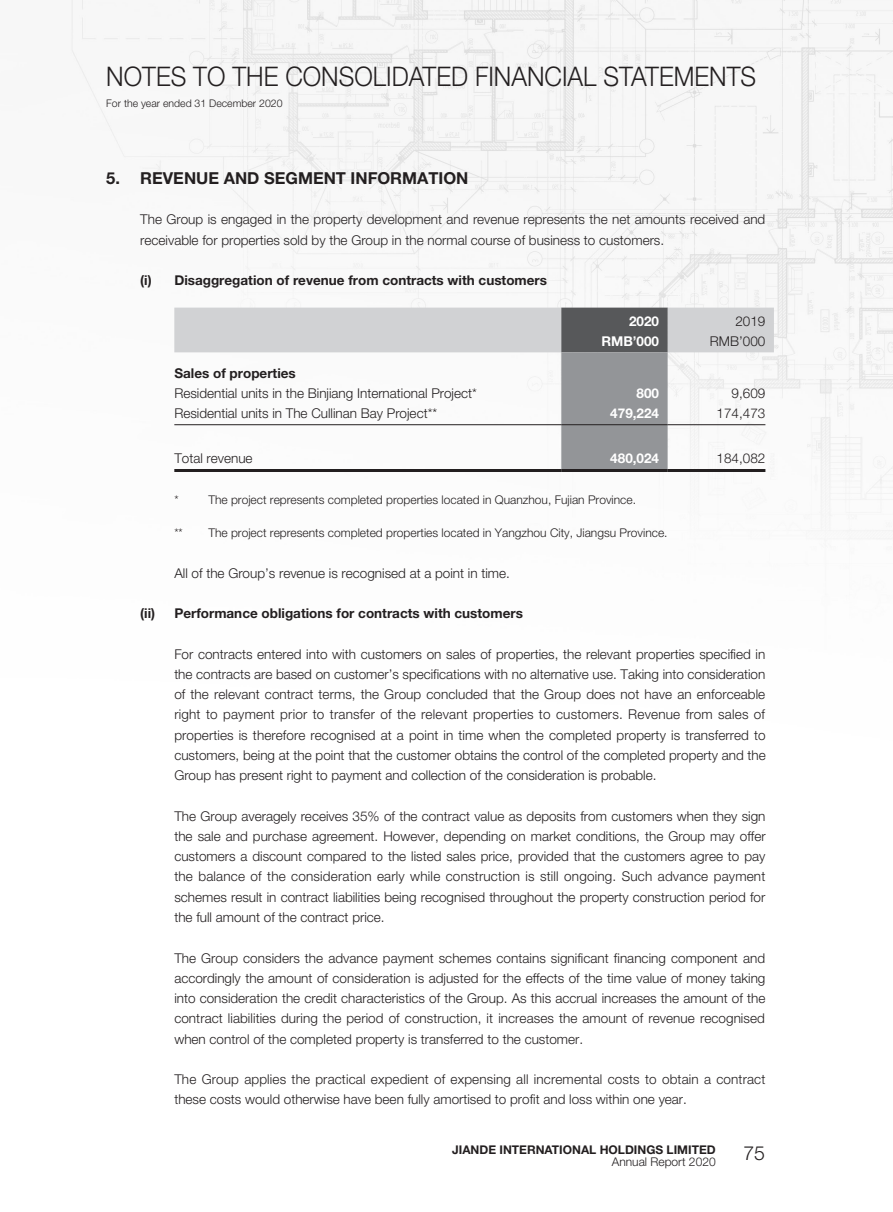
<style>
.page{position:relative;width:893px;height:1212px;background:#fff}
.page>*{position:absolute;margin:0;border:0;box-sizing:border-box;transform-origin:0 0}
.t1{font:300 27px "Helvetica Neue LT Std";color:#231f20;scale:.92 1}
.t2{font:300 19.5px "Helvetica Neue LT Std";color:#231f20}
._01_H1{font:700 16.5px "Helvetica Neue LT Std";color:#231f20}
._00_txt{font:300 13.5px/20.2px "Helvetica Neue LT Std";color:#231f20;text-align:justify}
._50_Table_txt{font:300 13.5px "Helvetica Neue LT Std";color:#231f20}
._02_H2{font:700 13.5px "Helvetica Neue LT Std";color:#231f20}
._50_Table_txt-2{font:700 13.5px "Helvetica Neue LT Std";color:#fff}
._50_Table_txt-3{font:700 13.5px "Helvetica Neue LT Std";color:#231f20}
._06_Notes{font:300 12px "Helvetica Neue LT Std";color:#231f20}
.t3{font:700 12px "Helvetica Neue LT Std";color:#231f20}
.t4{font:300 10.5px "Helvetica Neue LT Std";color:#231f20}
</style>
<div class="page">
<img style="left:71px;top:0;width:822px;height:539px">
<svg style="left:174px;top:308px;width:600px;height:164px"></svg>
<hr style="left:174px;top:424px;width:387px;height:1px;background:#231f20">
<hr style="left:561px;top:424px;width:107px;height:1px;background:#231f20">
<hr style="left:668px;top:424px;width:97px;height:1px;background:#231f20">
<hr style="left:174px;top:469px;width:387px;height:3px;background:#231f20">
<hr style="left:561px;top:469px;width:107px;height:3px;background:#231f20">
<hr style="left:668px;top:469px;width:97px;height:3px;background:#231f20">
<h1 class="t1" style="left:106px;top:60px;width:708px">NOTES TO THE CONSOLIDATED FINANCIAL STATEMENTS</h1>
<p class="t4" style="left:106px;top:96px;width:178px">For the year ended 31 December 2020</p>
<p class="_01_H1" style="left:106px;top:168px;width:364px">5. REVENUE AND SEGMENT INFORMATION</p>
<p class="_00_txt" style="left:140px;top:209px;width:626px">The Group is engaged in the property development and revenue represents the net amounts received and receivable for properties sold by the Group in the normal course of business to customers.</p>
<p class="_02_H2" style="left:140px;top:272px;width:408px">(i) Disaggregation of revenue from contracts with customers</p>
<p class="_50_Table_txt-2" style="left:629px;top:312px;width:32px">2020</p>
<p class="_50_Table_txt" style="left:735px;top:312px;width:32px">2019</p>
<p class="_50_Table_txt-2" style="left:601px;top:333px;width:59px">RMB’000</p>
<p class="_50_Table_txt" style="left:710px;top:333px;width:57px">RMB’000</p>
<p class="_50_Table_txt-3" style="left:174px;top:365px;width:123px">Sales of properties</p>
<p class="_50_Table_txt" style="left:174px;top:385px;width:304px">Residential units in the Binjiang International Project*</p>
<p class="_50_Table_txt-2" style="left:637px;top:385px;width:24px">800</p>
<p class="_50_Table_txt" style="left:732px;top:385px;width:35px">9,609</p>
<p class="_50_Table_txt" style="left:174px;top:405px;width:264px">Residential units in The Cullinan Bay Project**</p>
<p class="_50_Table_txt-2" style="left:610px;top:405px;width:50px">479,224</p>
<p class="_50_Table_txt" style="left:717px;top:405px;width:50px">174,473</p>
<p class="_50_Table_txt" style="left:174px;top:450px;width:80px">Total revenue</p>
<p class="_50_Table_txt-2" style="left:610px;top:450px;width:50px">480,024</p>
<p class="_50_Table_txt" style="left:717px;top:450px;width:50px">184,082</p>
<p class="_06_Notes" style="left:174px;top:492px;width:6px">*</p>
<p class="_06_Notes" style="left:208px;top:492px;width:429px">The project represents completed properties located in Quanzhou, Fujian Province.</p>
<p class="_06_Notes" style="left:174px;top:525px;width:10px">**</p>
<p class="_06_Notes" style="left:208px;top:525px;width:461px">The project represents completed properties located in Yangzhou City, Jiangsu Province.</p>
<p class="_00_txt" style="left:174px;top:562px;width:337px">All of the Group’s revenue is recognised at a point in time.</p>
<p class="_02_H2" style="left:140px;top:605px;width:384px">(ii) Performance obligations for contracts with customers</p>
<p class="_00_txt" style="left:174px;top:643px;width:593px">For contracts entered into with customers on sales of properties, the relevant properties specified in the contracts are based on customer’s specifications with no alternative use. Taking into consideration of the relevant contract terms, the Group concluded that the Group does not have an enforceable right to payment prior to transfer of the relevant properties to customers. Revenue from sales of properties is therefore recognised at a point in time when the completed property is transferred to customers, being at the point that the customer obtains the control of the completed property and the Group has present right to payment and collection of the consideration is probable.</p>
<p class="_00_txt" style="left:174px;top:805px;width:593px">The Group averagely receives 35% of the contract value as deposits from customers when they sign the sale and purchase agreement. However, depending on market conditions, the Group may offer customers a discount compared to the listed sales price, provided that the customers agree to pay the balance of the consideration early while construction is still ongoing. Such advance payment schemes result in contract liabilities being recognised throughout the property construction period for the full amount of the contract price.</p>
<p class="_00_txt" style="left:174px;top:947px;width:593px">The Group considers the advance payment schemes contains significant financing component and accordingly the amount of consideration is adjusted for the effects of the time value of money taking into consideration the credit characteristics of the Group. As this accrual increases the amount of the contract liabilities during the period of construction, it increases the amount of revenue recognised when control of the completed property is transferred to the customer.</p>
<p class="_00_txt" style="left:174px;top:1069px;width:593px">The Group applies the practical expedient of expensing all incremental costs to obtain a contract these costs would otherwise have been fully amortised to profit and loss within one year.</p>
<p class="t3" style="left:452px;top:1142px;width:265px">JIANDE INTERNATIONAL HOLDINGS LIMITED</p>
<p class="_06_Notes" style="left:612px;top:1154px;width:105px">Annual Report 2020</p>
<h2 class="t2" style="left:743px;top:1141px;width:23px">75</h2>
</div>
